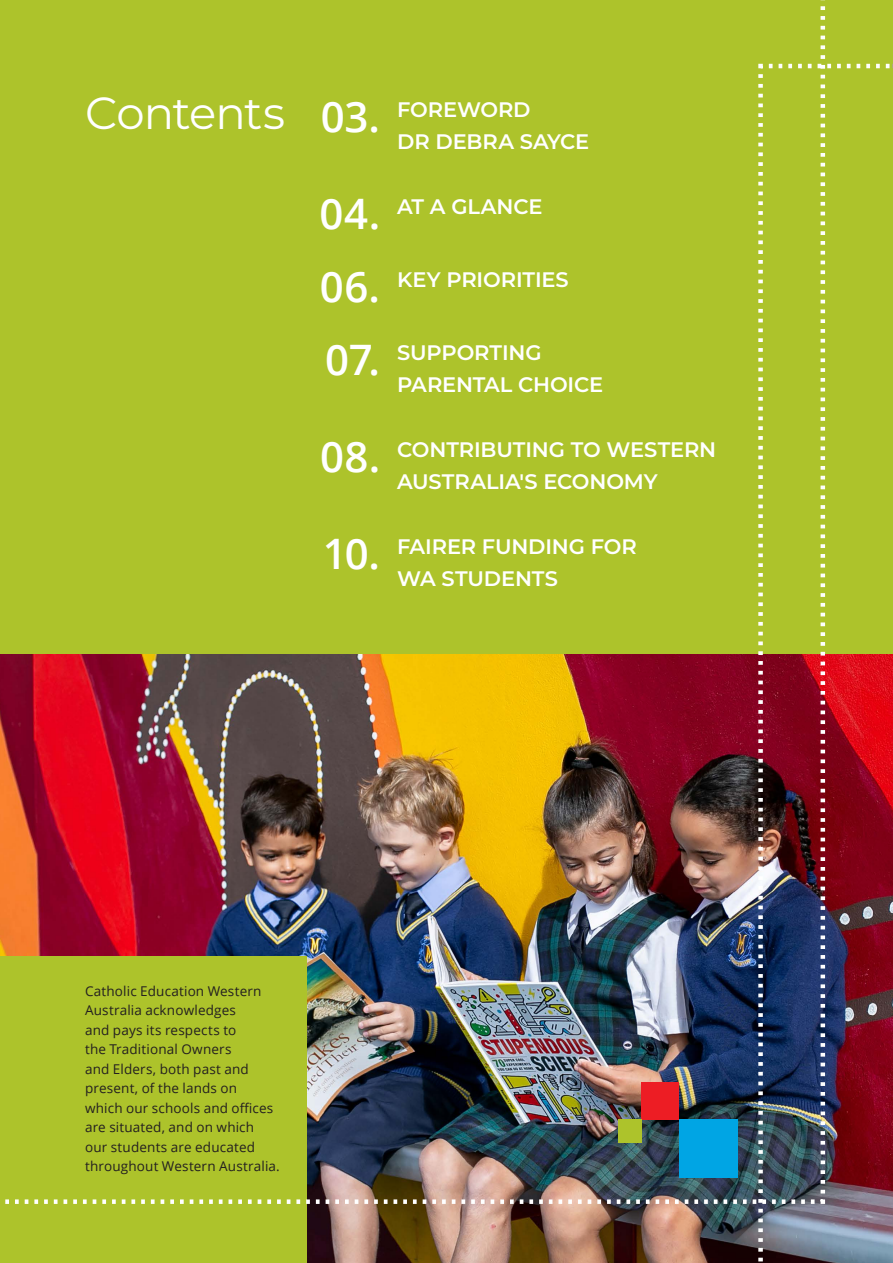
<style>
.page{position:relative;width:893px;height:1263px;background:#fff}
.page>*{position:absolute;margin:0;border:0;box-sizing:border-box;transform-origin:0 0}
.t1{font:45px "Montserrat";letter-spacing:-.025em;color:#fff}
.t2{font:600 21px/31.5px "Montserrat";letter-spacing:-.005em;color:#fff}
.t3{font:13.5px/19.5px "Open Sans";letter-spacing:.01em;color:#231f20}
.s1{font-family:"Open Sans";font-size:42px}
</style>
<div class="page">
<img style="left:0;top:0;width:893px;height:1263px">
<img style="left:0;top:0;width:827px;height:1206px">
<h1 class="t1" style="left:85px;top:83px;width:201px">Contents</h1>
<h2 class="t2" style="left:397px;top:93px;width:194px;text-indent:-76px"><span class="s1">03.</span> FOREWORD<br>DR DEBRA SAYCE</h2>
<h2 class="t2" style="left:319px;top:190px;width:225px"><span class="s1">04.</span> AT A GLANCE</h2>
<h2 class="t2" style="left:320px;top:263px;width:250px"><span class="s1">06.</span> KEY PRIORITIES</h2>
<h2 class="t2" style="left:397px;top:336px;width:208px;text-indent:-72px"><span class="s1">07.</span> SUPPORTING<br>PARENTAL CHOICE</h2>
<h2 class="t2" style="left:397px;top:433px;width:321px;text-indent:-77px"><span class="s1">08.</span> CONTRIBUTING TO WESTERN<br>AUSTRALIA'S ECONOMY</h2>
<h2 class="t2" style="left:323px;top:531px;width:315px;text-align:center"><span class="s1">10.</span> FAIRER FUNDING FOR<br>WA STUDENTS</h2>
<p class="t3" style="left:85px;top:981px;width:196px">Catholic Education Western<br>Australia acknowledges<br>and pays its respects to<br>the Traditional Owners<br>and Elders, both past and present, of the lands on<br>which our schools and offices are situated, and on which<br>our students are educated throughout Western Australia.</p>
</div>
